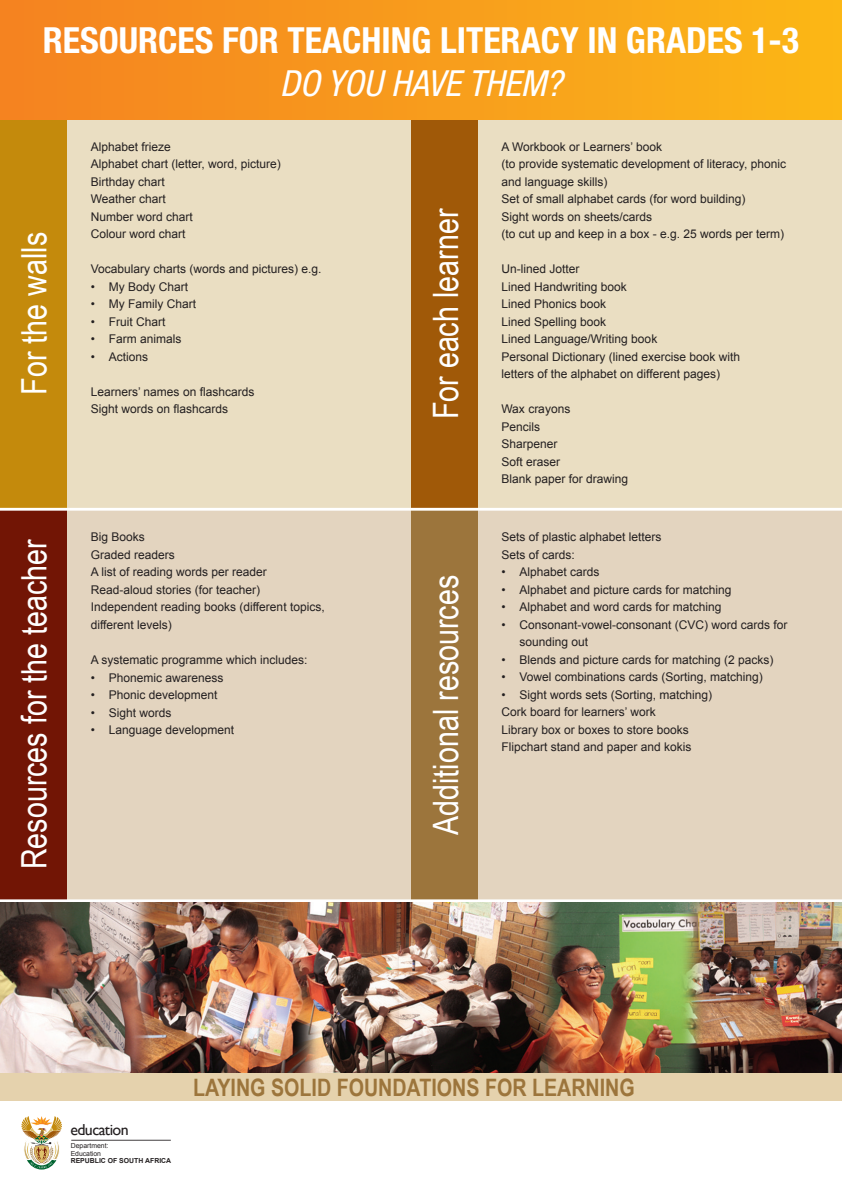
<style>
.page{position:relative;width:842px;height:1191px;background:#fff}
.page>*{position:absolute;margin:0;border:0;box-sizing:border-box;transform-origin:0 0}
.t1{font:700 condensed 36px "Helvetica Neue";color:#fff}
.t2{font:italic condensed 36px "Helvetica Neue";color:#fff}
.t3{font:35px "Arial Narrow";color:#fff}
.t4{font:700 24px "Arial Narrow";color:#9c753c}
.t5{font:15.9px "Gill Sans";letter-spacing:-.035em;color:#231f20}
.t6{font:12px/17.5px "Arial";color:#231f20}
.t7{font:700 6.9px "Arial";color:#231f20}
.t8{font:6.9px "Arial";color:#231f20}
</style>
<div class="page">
<hr style="left:71px;top:1139px;width:100px;height:1px;background:#231f20">
<svg style="left:21px;top:1116px;width:41px;height:53px"></svg>
<div style="left:0;top:510px;width:842px;height:391px;background:#e3d4bf"></div>
<div style="left:0;top:117px;width:842px;height:391px;background:#eadec2"></div>
<div style="left:0;top:118px;width:67px;height:391px;background:#c48a0c"></div>
<div style="left:411px;top:118px;width:67px;height:391px;background:#a05908"></div>
<div style="left:0;top:509px;width:67px;height:391px;background:#721505"></div>
<div style="left:411px;top:509px;width:67px;height:391px;background:#9c753c"></div>
<div style="left:0;top:901px;width:842px;height:199px;background:#e5d2ad"></div>
<svg style="left:0;top:0;width:842px;height:119px;background:#f79c1b"></svg>
<hr style="left:0;top:508px;width:842px;height:2px;background:#fff">
<hr style="left:0;top:899px;width:842px;height:3px;background:#fff">
<img style="left:0;top:902px;width:842px;height:171px">
<h1 class="t1" style="left:43px;top:18px;width:758px">RESOURCES FOR TEACHING LITERACY IN GRADES 1-3</h1>
<h1 class="t2" style="left:280px;top:62px;width:284px">DO YOU HAVE THEM?</h1>
<h2 class="t3" style="left:14px;top:395px;width:164px;rotate:-90deg">For the walls</h2>
<p class="t6" style="left:91px;top:138px;width:192px">Alphabet frieze<br>Alphabet chart (letter, word, picture)<br>Birthday chart<br>Weather chart<br>Number word chart<br>Colour word chart</p>
<p class="t6" style="left:91px;top:260px;width:232px">Vocabulary charts (words and pictures) e.g.</p>
<p class="t6" style="left:91px;top:278px;width:99px">• My Body Chart</p>
<p class="t6" style="left:91px;top:295px;width:107px">• My Family Chart</p>
<p class="t6" style="left:91px;top:313px;width:76px">• Fruit Chart</p>
<p class="t6" style="left:91px;top:330px;width:92px">• Farm animals</p>
<p class="t6" style="left:91px;top:348px;width:59px">• Actions</p>
<p class="t6" style="left:91px;top:383px;width:165px">Learners’ names on flashcards<br>Sight words on flashcards</p>
<h2 class="t3" style="left:14px;top:869px;width:332px;rotate:-90deg">Resources for the teacher</h2>
<p class="t6" style="left:91px;top:528px;width:235px">Big Books<br>Graded readers<br>A list of reading words per reader<br>Read-aloud stories (for teacher)<br>Independent reading books (different topics, different levels)</p>
<p class="t6" style="left:91px;top:651px;width:218px">A systematic programme which includes:</p>
<p class="t6" style="left:91px;top:668px;width:134px">• Phonemic awareness</p>
<p class="t6" style="left:91px;top:686px;width:128px">• Phonic development</p>
<p class="t6" style="left:91px;top:703px;width:82px">• Sight words</p>
<p class="t6" style="left:91px;top:721px;width:145px">• Language development</p>
<h2 class="t3" style="left:426px;top:419px;width:212px;rotate:-90deg">For each learner</h2>
<h2 class="t3" style="left:426px;top:835px;width:262px;rotate:-90deg">Additional resources</h2>
<p class="t6" style="left:501px;top:138px;width:286px">A Workbook or Learners’ book<br>(to provide systematic development of literacy, phonic and language skills)<br>Set of small alphabet cards (for word building)<br>Sight words on sheets/cards<br>(to cut up and keep in a box - e.g. 25 words per term)</p>
<p class="t6" style="left:501px;top:260px;width:240px">Un-lined Jotter<br>Lined Handwriting book<br>Lined Phonics book<br>Lined Spelling book<br>Lined Language/Writing book<br>Personal Dictionary (lined exercise book with letters of the alphabet on different pages)</p>
<p class="t6" style="left:501px;top:400px;width:128px">Wax crayons<br>Pencils<br>Sharpener<br>Soft eraser<br>Blank paper for drawing</p>
<p class="t6" style="left:501px;top:528px;width:162px">Sets of plastic alphabet letters<br>Sets of cards:</p>
<p class="t6" style="left:501px;top:563px;width:100px">• Alphabet cards</p>
<p class="t6" style="left:501px;top:581px;width:232px">• Alphabet and picture cards for matching</p>
<p class="t6" style="left:501px;top:598px;width:222px">• Alphabet and word cards for matching</p>
<p class="t6" style="left:519px;top:616px;width:270px;text-indent:-18px">• Consonant-vowel-consonant (CVC) word cards for sounding out</p>
<p class="t6" style="left:501px;top:651px;width:274px">• Blends and picture cards for matching (2 packs)</p>
<p class="t6" style="left:501px;top:668px;width:263px">• Vowel combinations cards (Sorting, matching)</p>
<p class="t6" style="left:501px;top:686px;width:212px">• Sight words sets (Sorting, matching)<br>Cork board for learners’ work<br>Library box or boxes to store books Flipchart stand and paper and kokis</p>
<h3 class="t5" style="left:70px;top:1120px;width:60px">education</h3>
<p class="t8" style="left:71px;top:1141px;width:39px">Department:</p>
<p class="t7" style="left:71px;top:1156px;width:102px">REPUBLIC OF SOUTH AFRICA</p>
<p class="t8" style="left:71px;top:1149px;width:32px">Education</p>
<h3 class="t4" style="left:193px;top:1073px;width:443px">LAYING SOLID FOUNDATIONS FOR LEARNING</h3>
</div>
